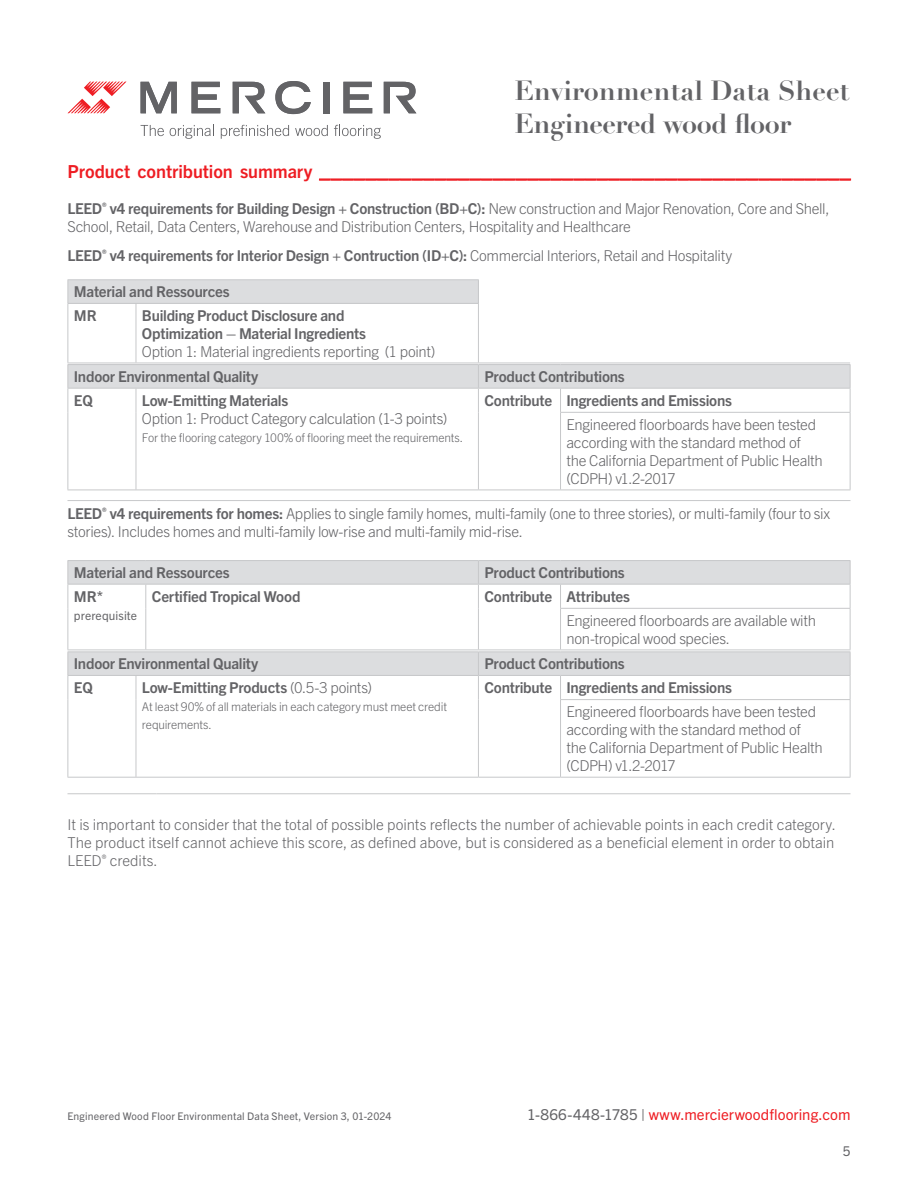
<style>
.page{position:relative;width:918px;height:1188px;background:#fff}
.page>*{position:absolute;margin:0;border:0;box-sizing:border-box;transform-origin:0 0}
.t1{font:700 27px/32.4px "Didot";color:#636366}
.Textes{font:700 18px "Trade Gothic Next LT Pro";letter-spacing:-.005em;color:#ee1d23}
.Textes-2{font:300 15px/18px "Trade Gothic Next LT Pro";letter-spacing:-.02em;color:#636366}
.Textes-3{font:700 15px/18px "Trade Gothic Next LT Pro";letter-spacing:-.015em;color:#636366}
.t2{font:15px "Trade Gothic Next LT Pro";letter-spacing:.005em;color:#ee1d23}
.Textes-4{font:13.5px "Trade Gothic Next LT Pro";color:#636366}
.Textes-5{font:300 12px/18px "Trade Gothic Next LT Pro";letter-spacing:-.015em;color:#636366}
.Textes-6{font:12px "Trade Gothic Next LT Pro";letter-spacing:.01em;color:#636366}
.t3{font:10.5px "Trade Gothic Next LT Pro";letter-spacing:.015em;color:#636366}
.s1{font-weight:700}
.s2{font-weight:300}
.s3{color:#636366}
</style>
<div class="page">
<svg style="left:68px;top:82px;width:58px;height:31px"></svg>
<svg style="left:141px;top:82px;width:36px;height:31px"></svg>
<svg style="left:192px;top:82px;width:28px;height:31px"></svg>
<svg style="left:384px;top:82px;width:32px;height:31px"></svg>
<svg style="left:233px;top:82px;width:32px;height:31px"></svg>
<svg style="left:275px;top:81px;width:36px;height:33px"></svg>
<div style="left:323px;top:82px;width:6px;height:31px;background:#636366"></div>
<svg style="left:343px;top:82px;width:29px;height:31px"></svg>
<svg style="left:141px;top:125px;width:23px;height:11px"></svg>
<svg style="left:170px;top:125px;width:44px;height:14px"></svg>
<svg style="left:221px;top:125px;width:68px;height:14px"></svg>
<svg style="left:295px;top:125px;width:33px;height:11px"></svg>
<svg style="left:334px;top:125px;width:47px;height:14px"></svg>
<hr style="left:68px;top:500px;width:89px;height:1px;background:#c7c8ca">
<hr style="left:157px;top:500px;width:694px;height:1px;background:#c7c8ca">
<hr style="left:68px;top:793px;width:89px;height:1px;background:#c7c8ca">
<hr style="left:157px;top:793px;width:694px;height:1px;background:#c7c8ca">
<div style="left:68px;top:280px;width:410px;height:23px;background:#dcdddf"></div>
<hr style="left:68px;top:279px;width:68px;height:1px;background:#c7c8ca">
<hr style="left:136px;top:279px;width:343px;height:1px;background:#c7c8ca">
<svg style="left:478px;top:280px;width:1px;height:23px"></svg>
<hr style="left:68px;top:303px;width:68px;height:1px;background:#c7c8ca">
<hr style="left:68px;top:304px;width:1px;height:59px;background:#c7c8ca">
<hr style="left:136px;top:303px;width:343px;height:1px;background:#c7c8ca">
<hr style="left:136px;top:304px;width:1px;height:59px;background:#c7c8ca">
<hr style="left:478px;top:304px;width:1px;height:59px;background:#c7c8ca">
<hr style="left:68px;top:363px;width:68px;height:1px;background:#c7c8ca">
<hr style="left:136px;top:363px;width:342px;height:1px;background:#c7c8ca">
<hr style="left:478px;top:363px;width:372px;height:1px;background:#c7c8ca">
<hr style="left:68px;top:560px;width:78px;height:1px;background:#c7c8ca">
<hr style="left:146px;top:560px;width:332px;height:1px;background:#c7c8ca">
<hr style="left:478px;top:560px;width:83px;height:1px;background:#c7c8ca">
<hr style="left:561px;top:560px;width:289px;height:1px;background:#c7c8ca">
<svg style="left:68px;top:561px;width:783px;height:47px"></svg>
<hr style="left:68px;top:608px;width:1px;height:42px;background:#c7c8ca">
<hr style="left:145px;top:608px;width:1px;height:42px;background:#c7c8ca">
<hr style="left:478px;top:608px;width:1px;height:42px;background:#c7c8ca">
<hr style="left:560px;top:608px;width:290px;height:1px;background:#c7c8ca">
<hr style="left:560px;top:609px;width:1px;height:41px;background:#c7c8ca">
<hr style="left:850px;top:609px;width:1px;height:41px;background:#c7c8ca">
<hr style="left:68px;top:650px;width:78px;height:1px;background:#c7c8ca">
<hr style="left:146px;top:650px;width:332px;height:1px;background:#c7c8ca">
<hr style="left:478px;top:650px;width:83px;height:1px;background:#c7c8ca">
<hr style="left:561px;top:650px;width:289px;height:1px;background:#c7c8ca">
<hr style="left:68px;top:364px;width:68px;height:1px;background:#c7c8ca">
<hr style="left:136px;top:364px;width:342px;height:1px;background:#c7c8ca">
<hr style="left:478px;top:364px;width:83px;height:1px;background:#c7c8ca">
<hr style="left:561px;top:364px;width:289px;height:1px;background:#c7c8ca">
<svg style="left:68px;top:365px;width:783px;height:47px"></svg>
<hr style="left:68px;top:412px;width:1px;height:78px;background:#c7c8ca">
<hr style="left:136px;top:412px;width:1px;height:78px;background:#c7c8ca">
<hr style="left:478px;top:412px;width:1px;height:78px;background:#c7c8ca">
<hr style="left:560px;top:412px;width:290px;height:1px;background:#c7c8ca">
<hr style="left:560px;top:413px;width:1px;height:77px;background:#c7c8ca">
<hr style="left:850px;top:413px;width:1px;height:77px;background:#c7c8ca">
<hr style="left:68px;top:490px;width:68px;height:1px;background:#c7c8ca">
<hr style="left:136px;top:490px;width:342px;height:1px;background:#c7c8ca">
<hr style="left:478px;top:490px;width:83px;height:1px;background:#c7c8ca">
<hr style="left:561px;top:490px;width:289px;height:1px;background:#c7c8ca">
<hr style="left:68px;top:651px;width:68px;height:1px;background:#c7c8ca">
<hr style="left:136px;top:651px;width:342px;height:1px;background:#c7c8ca">
<hr style="left:478px;top:651px;width:83px;height:1px;background:#c7c8ca">
<hr style="left:561px;top:651px;width:289px;height:1px;background:#c7c8ca">
<svg style="left:68px;top:652px;width:783px;height:48px"></svg>
<hr style="left:68px;top:700px;width:1px;height:77px;background:#c7c8ca">
<hr style="left:136px;top:700px;width:1px;height:77px;background:#c7c8ca">
<hr style="left:478px;top:700px;width:1px;height:77px;background:#c7c8ca">
<hr style="left:560px;top:699px;width:290px;height:1px;background:#c7c8ca">
<hr style="left:560px;top:700px;width:1px;height:77px;background:#c7c8ca">
<hr style="left:850px;top:700px;width:1px;height:77px;background:#c7c8ca">
<hr style="left:68px;top:777px;width:68px;height:1px;background:#c7c8ca">
<hr style="left:136px;top:777px;width:342px;height:1px;background:#c7c8ca">
<hr style="left:478px;top:777px;width:83px;height:1px;background:#c7c8ca">
<hr style="left:561px;top:777px;width:289px;height:1px;background:#c7c8ca">
<h1 class="t1" style="left:514px;top:75px;width:337px">Environmental Data Sheet<br>Engineered wood floor</h1>
<p class="Textes" style="left:68px;top:159px;width:784px">Product contribution summary ______________________________________________</p>
<p class="Textes-2" style="left:68px;top:198px;width:764px"><span class="s1">LEED</span><sup>®</sup> <span class="s1">v4 requirements for Building Design + Construction (BD+C):</span> New construction and Major Renovation, Core and Shell,<br>School, Retail, Data Centers, Warehouse and Distribution Centers, Hospitality and Healthcare</p>
<p class="Textes-3" style="left:68px;top:245px;width:666px">LEED<sup>®</sup> v4 requirements for Interior Design + Contruction (ID+C): <span class="s2">Commercial Interiors, Retail and Hospitality</span></p>
<p class="Textes-3" style="left:74px;top:282px;width:157px">Material and Ressources</p>
<p class="Textes-3" style="left:74px;top:305px;width:24px">MR</p>
<p class="Textes-3" style="left:142px;top:305px;width:295px">Building Product Disclosure and<br>Optimization – Material Ingredients<br><span class="s2">Option 1: Material ingredients reporting (1 point)</span></p>
<p class="Textes-3" style="left:74px;top:367px;width:186px">Indoor Environmental Quality</p>
<p class="Textes-3" style="left:484px;top:367px;width:142px">Product Contributions</p>
<p class="Textes-3" style="left:74px;top:390px;width:20px">EQ</p>
<p class="Textes-2" style="left:142px;top:390px;width:307px"><span class="s1">Low-Emitting Materials<br></span>Option 1: Product Category calculation (1-3 points)</p>
<p class="Textes-5" style="left:142px;top:428px;width:323px">For the flooring category 100% of flooring meet the requirements.</p>
<p class="Textes-3" style="left:484px;top:390px;width:69px">Contribute</p>
<p class="Textes-3" style="left:567px;top:390px;width:167px">Ingredients and Emissions</p>
<p class="Textes-2" style="left:567px;top:414px;width:258px">Engineered floorboards have been tested according with the standard method of the California Department of Public Health (CDPH) v1.2-2017</p>
<p class="Textes-2" style="left:68px;top:503px;width:764px"><span class="s1">LEED</span><sup>®</sup> <span class="s1">v4 requirements for homes:</span> Applies to single family homes, multi-family (one to three stories), or multi-family (four to six stories). Includes homes and multi-family low-rise and multi-family mid-rise.</p>
<p class="Textes-3" style="left:74px;top:563px;width:157px">Material and Ressources</p>
<p class="Textes-3" style="left:484px;top:563px;width:142px">Product Contributions</p>
<p class="Textes-3" style="left:74px;top:586px;width:31px">MR*</p>
<p class="Textes-6" style="left:74px;top:607px;width:65px">prerequisite</p>
<p class="Textes-3" style="left:152px;top:586px;width:150px">Certified Tropical Wood</p>
<p class="Textes-3" style="left:484px;top:586px;width:69px">Contribute</p>
<p class="Textes-3" style="left:567px;top:586px;width:65px">Attributes</p>
<p class="Textes-2" style="left:567px;top:610px;width:251px">Engineered floorboards are available with non-tropical wood species.</p>
<p class="Textes-3" style="left:74px;top:654px;width:186px">Indoor Environmental Quality</p>
<p class="Textes-3" style="left:484px;top:654px;width:142px">Product Contributions</p>
<p class="Textes-3" style="left:74px;top:678px;width:20px">EQ</p>
<p class="Textes-3" style="left:142px;top:678px;width:232px">Low-Emitting Products <span class="s2">(0.5-3 points)</span></p>
<p class="Textes-5" style="left:142px;top:697px;width:307px">At least 90% of all materials in each category must meet credit requirements.</p>
<p class="Textes-3" style="left:484px;top:678px;width:69px">Contribute</p>
<p class="Textes-3" style="left:567px;top:678px;width:167px">Ingredients and Emissions</p>
<p class="Textes-2" style="left:567px;top:702px;width:258px">Engineered floorboards have been tested according with the standard method of the California Department of Public Health (CDPH) v1.2-2017</p>
<p class="Textes-2" style="left:68px;top:815px;width:770px;text-align:justify">It is important to consider that the total of possible points reflects the number of achievable points in each credit category.<br>The product itself cannot achieve this score, as defined above, but is considered as a beneficial element in order to obtain LEED<sup>®</sup> credits.</p>
<p class="t3" style="left:68px;top:1109px;width:326px">Engineered Wood Floor Environmental Data Sheet, Version 3, 01-2024</p>
<p class="t2" style="left:527px;top:1104px;width:325px"><span class="s3">1-866-448-1785 |</span> www.mercierwoodflooring.com</p>
<p class="Textes-4" style="left:843px;top:1142px;width:9px">5</p>
</div>
